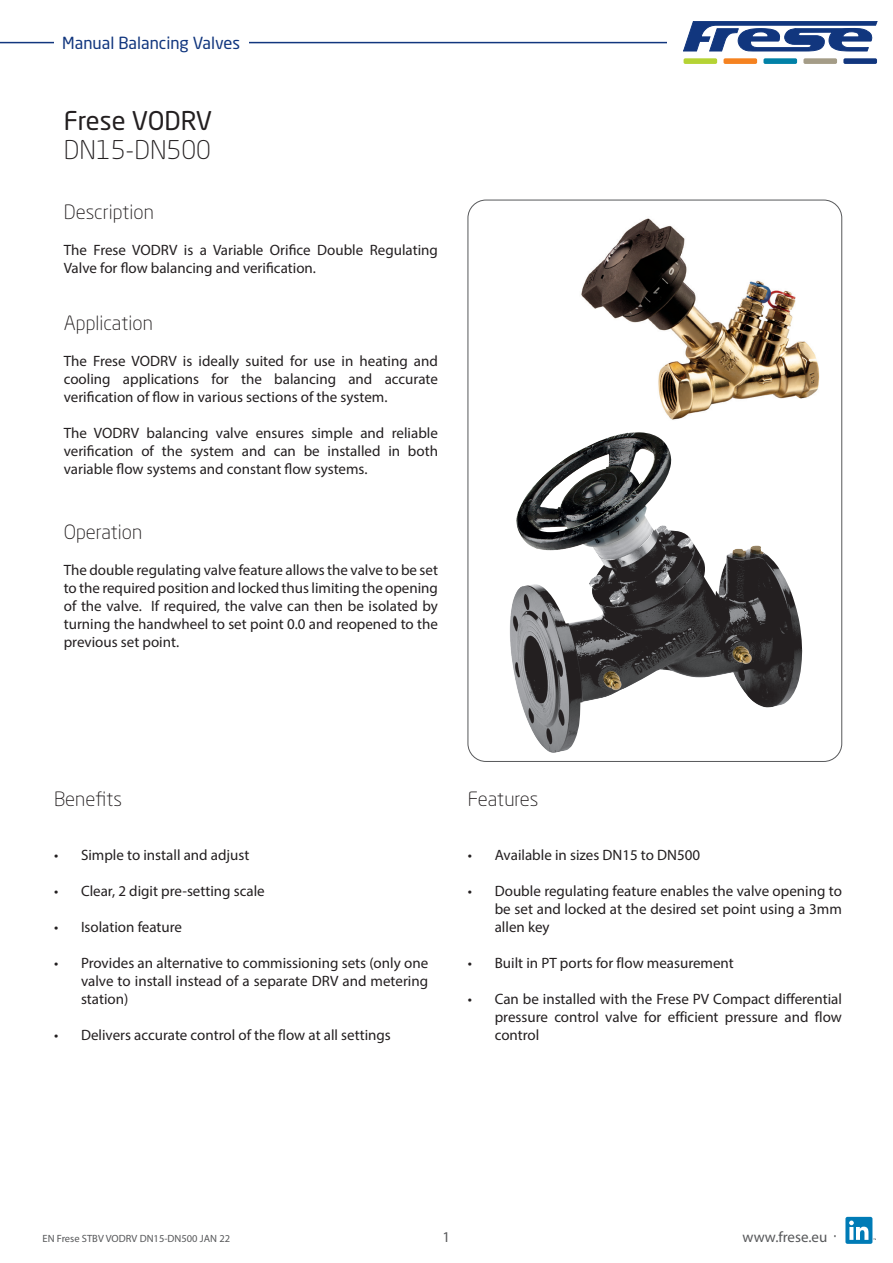
<style>
.page{position:relative;width:893px;height:1263px;background:#fff}
.page>*{position:absolute;margin:0;border:0;box-sizing:border-box;transform-origin:0 0}
.t1{font:25.5px "Neo Sans Pro";color:#231f20}
.t2{font:300 25.5px "Neo Sans Pro";color:#231f20}
.Tekniske_data_-_Mell{font:300 19.5px "Neo Sans Pro";color:#231f20}
.t3{font:16.5px "Neo Sans Pro";color:#11367e}
.Tekniske_data_-_Brød{font:15px/18px "Myriad Pro";color:#231f20;text-align:justify}
.t4{font:15px "Myriad Pro";color:#57585a}
.t5{font:10.5px "Myriad Pro";color:#57585a}
.s1{font-family:"Neo Sans Pro"}
</style>
<div class="page">
<hr style="left:0;top:42px;width:893px;height:1px;background:#11367e">
<div style="left:54px;top:36px;width:195px;height:13px;background:#fff"></div>
<div style="left:668px;top:21px;width:225px;height:43px;background:#fff"></div>
<div style="left:684px;top:58px;width:33px;height:6px;background:#b5d334;border-radius:2px"></div>
<div style="left:723px;top:58px;width:34px;height:6px;background:#f58220;border-radius:2px"></div>
<div style="left:763px;top:58px;width:34px;height:6px;background:#0081a7;border-radius:2px"></div>
<div style="left:803px;top:58px;width:34px;height:6px;background:#a49c87;border-radius:2px"></div>
<div style="left:843px;top:58px;width:34px;height:6px;background:#11367e;border-radius:2px"></div>
<svg style="left:683px;top:21px;width:194px;height:30px"></svg>
<div style="left:845px;top:1217px;width:27px;height:27px;background:#007bb6;border-radius:2px"></div>
<svg style="left:849px;top:1220px;width:27px;height:20px"></svg>
<img style="left:581px;top:218px;width:239px;height:202px">
<img style="left:510px;top:433px;width:293px;height:320px">
<p class="t3" style="left:62px;top:33px;width:179px">Manual Balancing Valves</p>
<h1 class="t1" style="left:64px;top:105px;width:150px">Frese VODRV</h1>
<h1 class="t2" style="left:64px;top:134px;width:149px">DN15-DN500</h1>
<p class="Tekniske_data_-_Mell" style="left:64px;top:200px;width:92px">Description</p>
<p class="Tekniske_data_-_Brød" style="left:64px;top:241px;width:376px">The Frese VODRV is a Variable Orifice Double Regulating<br>Valve for flow balancing and verification.</p>
<p class="Tekniske_data_-_Mell" style="left:64px;top:311px;width:91px">Application</p>
<p class="Tekniske_data_-_Brød" style="left:64px;top:352px;width:376px">The Frese VODRV is ideally suited for use in heating and cooling applications for the balancing and accurate verification of flow in various sections of the system.</p>
<p class="Tekniske_data_-_Brød" style="left:64px;top:424px;width:376px">The VODRV balancing valve ensures simple and reliable verification of the system and can be installed in both variable flow systems and constant flow systems.</p>
<p class="Tekniske_data_-_Mell" style="left:64px;top:520px;width:80px">Operation</p>
<p class="Tekniske_data_-_Brød" style="left:64px;top:560px;width:376px">The double regulating valve feature allows the valve to be set to the required position and locked thus limiting the opening of the valve. If required, the valve can then be isolated by turning the handwheel to set point 0.0 and reopened to the previous set point.</p>
<p class="Tekniske_data_-_Mell" style="left:54px;top:787px;width:70px">Benefits</p>
<p class="Tekniske_data_-_Brød" style="left:54px;top:845px;width:197px">• Simple to install and adjust</p>
<p class="Tekniske_data_-_Brød" style="left:54px;top:881px;width:212px">• Clear, 2 digit pre-setting scale</p>
<p class="Tekniske_data_-_Brød" style="left:54px;top:917px;width:130px">• Isolation feature</p>
<p class="Tekniske_data_-_Brød" style="left:81px;top:953px;width:349px;text-indent:-27px">• Provides an alternative to commissioning sets (only one valve to install instead of a separate DRV and metering station)</p>
<p class="Tekniske_data_-_Brød" style="left:54px;top:1025px;width:338px">• Delivers accurate control of the flow at all settings</p>
<p class="Tekniske_data_-_Mell" style="left:468px;top:787px;width:72px">Features</p>
<p class="Tekniske_data_-_Brød" style="left:468px;top:845px;width:234px">• Available in sizes DN15 to DN500</p>
<p class="Tekniske_data_-_Brød" style="left:495px;top:881px;width:349px;text-indent:-27px">• Double regulating feature enables the valve opening to be set and locked at the desired set point using a 3mm allen key</p>
<p class="Tekniske_data_-_Brød" style="left:468px;top:953px;width:268px">• Built in PT ports for flow measurement</p>
<p class="Tekniske_data_-_Brød" style="left:495px;top:989px;width:349px;text-indent:-27px">• Can be installed with the Frese PV Compact differential pressure control valve for efficient pressure and flow control</p>
<p class="t5" style="left:43px;top:1232px;width:189px">EN Frese STBV VODRV DN15-DN500 JAN 22</p>
<p class="t4" style="left:443px;top:1227px;width:9px">1</p>
<p class="t4" style="left:742px;top:1228px;width:96px">www.frese.eu <span class="s1">·</span></p>
</div>
